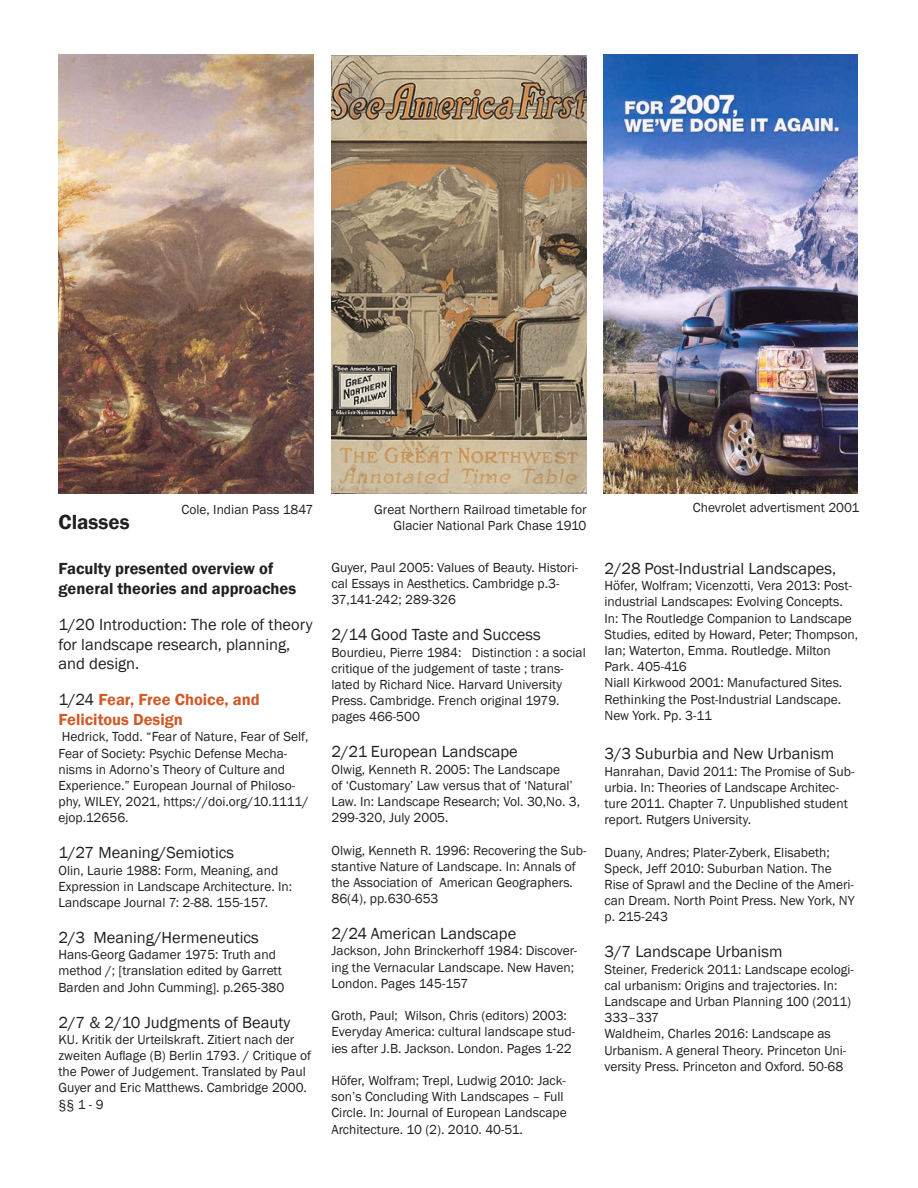
<style>
.page{position:relative;width:918px;height:1188px;background:#fff}
.page>*{position:absolute;margin:0;border:0;box-sizing:border-box;transform-origin:0 0}
.t1{font:600 21px "Franklin Gothic";color:#231f20}
.t2{font:16.5px/19.8px "Franklin Gothic";color:#231f20}
.t3{font:600 16.5px "Franklin Gothic";color:#231f20}
.t4{font:600 16.5px "Franklin Gothic";color:#d15928}
.t5{font:13.5px/16.2px "Franklin Gothic";color:#231f20}
.s1{font-weight:400;color:#231f20}
.s2{color:#cf5927}
</style>
<div class="page">
<img style="left:58px;top:54px;width:256px;height:440px">
<img style="left:332px;top:55px;width:254px;height:439px">
<img style="left:603px;top:54px;width:255px;height:440px">
<p class="t5" style="left:182px;top:501px;width:133px">Cole, Indian Pass 1847</p>
<p class="t5" style="left:374px;top:502px;width:214px">Great Northern Railroad timetable for</p>
<p class="t5" style="left:693px;top:500px;width:168px">Chevrolet advertisment 2001</p>
<p class="t5" style="left:394px;top:518px;width:194px">Glacier National Park Chase 1910</p>
<p class="t1" style="left:58px;top:509px;width:73px">Classes</p>
<p class="t3" style="left:58px;top:558px;width:216px">Faculty presented overview of</p>
<p class="t3" style="left:58px;top:578px;width:239px">general theories and approaches</p>
<p class="t2" style="left:58px;top:615px;width:256px">1/20 Introduction: The role of theory for landscape research, planning, and design.</p>
<p class="t4" style="left:58px;top:690px;width:203px"><span class="s1">1/24</span> <span class="s2">F</span>ear, Free Choice, and</p>
<p class="t4" style="left:58px;top:710px;width:126px">Felicitous Design</p>
<p class="t5" style="left:58px;top:729px;width:252px">Hedrick, Todd. “Fear of Nature, Fear of Self, Fear of Society: Psychic Defense Mecha&shy;nisms in Adorno’s Theory of Culture and Experience.” European Journal of Philoso&shy;phy, WILEY, 2021, https://doi.org/10.1111/ ejop.12656.</p>
<p class="t2" style="left:58px;top:843px;width:177px">1/27 Meaning/Semiotics</p>
<p class="t5" style="left:58px;top:862px;width:235px">Olin, Laurie 1988: Form, Meaning, and<br>Expression in Landscape Architecture. In:<br>Landscape Journal 7: 2-88. 155-157.</p>
<p class="t2" style="left:58px;top:928px;width:202px">2/3 Meaning/Hermeneutics</p>
<p class="t5" style="left:58px;top:947px;width:227px">Hans-Georg Gadamer 1975: Truth and method /; [translation edited by Garrett<br>Barden and John Cumming]. p.265-380</p>
<p class="t2" style="left:58px;top:1013px;width:233px">2/7 &amp; 2/10 Judgments of Beauty</p>
<p class="t5" style="left:58px;top:1032px;width:254px">KU. Kritik der Urteilskraft. Zitiert nach der zweiten Auflage (B) Berlin 1793. / Critique of the Power of Judgement. Translated by Paul Guyer and Eric Matthews. Cambridge 2000. §§ 1 - 9</p>
<p class="t5" style="left:331px;top:560px;width:248px">Guyer, Paul 2005: Values of Beauty. Histori&shy;cal Essays in Aesthetics. Cambridge p.3-<br>37,141-242; 289-326</p>
<p class="t2" style="left:332px;top:625px;width:211px">2/14 Good Taste and Success</p>
<p class="t5" style="left:332px;top:644px;width:256px">Bourdieu, Pierre 1984: Distinction : a social critique of the judgement of taste ; trans&shy;lated by Richard Nice. Harvard University Press. Cambridge. French original 1979. pages 466-500</p>
<p class="t2" style="left:332px;top:742px;width:188px">2/21 European Landscape</p>
<p class="t5" style="left:332px;top:761px;width:250px">Olwig, Kenneth R. 2005: The Landscape<br>of ‘Customary’ Law versus that of ‘Natural’ Law. In: Landscape Research; Vol. 30,No. 3, 299-320, July 2005.</p>
<p class="t5" style="left:332px;top:842px;width:257px">Olwig, Kenneth R. 1996: Recovering the Sub&shy;stantive Nature of Landscape. In: Annals of the Association of American Geographers.<br>86(4), pp.630-653</p>
<p class="t2" style="left:332px;top:924px;width:186px">2/24 American Landscape</p>
<p class="t5" style="left:332px;top:943px;width:247px">Jackson, John Brinckerhoff 1984: Discover&shy;ing the Vernacular Landscape. New Haven;<br>London. Pages 145-157</p>
<p class="t5" style="left:332px;top:1008px;width:245px">Groth, Paul; Wilson, Chris (editors) 2003:<br>Everyday America: cultural landscape stud&shy;ies after J.B. Jackson. London. Pages 1-22</p>
<p class="t5" style="left:332px;top:1073px;width:237px">Höfer, Wolfram; Trepl, Ludwig 2010: Jack&shy;son’s Concluding With Landscapes – Full Circle. In: Journal of European Landscape Architecture. 10 (2). 2010. 40-51.</p>
<p class="t2" style="left:604px;top:559px;width:233px">2/28 Post-Industrial Landscapes,</p>
<p class="t5" style="left:604px;top:578px;width:255px">Höfer, Wolfram; Vicenzotti, Vera 2013: Post&shy;industrial Landscapes: Evolving Concepts.<br>In: The Routledge Companion to Landscape Studies, edited by Howard, Peter; Thompson, Ian; Waterton, Emma. Routledge. Milton Park. 405-416</p>
<p class="t5" style="left:604px;top:675px;width:239px;text-align:justify">Niall Kirkwood 2001: Manufactured Sites.<br>Rethinking the Post-Industrial Landscape.<br>New York. Pp. 3-11</p>
<p class="t2" style="left:604px;top:744px;width:231px">3/3 Suburbia and New Urbanism</p>
<p class="t5" style="left:604px;top:763px;width:252px">Hanrahan, David 2011: The Promise of Sub&shy;urbia. In: Theories of Landscape Architec&shy;ture 2011. Chapter 7. Unpublished student report. Rutgers University.</p>
<p class="t5" style="left:604px;top:844px;width:252px">Duany, Andres; Plater-Zyberk, Elisabeth; Speck, Jeff 2010: Suburban Nation. The Rise of Sprawl and the Decline of the Ameri&shy;can Dream. North Point Press. New York, NY p. 215-243</p>
<p class="t2" style="left:604px;top:942px;width:179px">3/7 Landscape Urbanism</p>
<p class="t5" style="left:604px;top:961px;width:251px">Steiner, Frederick 2011: Landscape ecologi&shy;cal urbanism: Origins and trajectories. In:<br>Landscape and Urban Planning 100 (2011)<br>333–337</p>
<p class="t5" style="left:604px;top:1026px;width:243px">Waldheim, Charles 2016: Landscape as<br>Urbanism. A general Theory. Princeton Uni&shy;versity Press. Princeton and Oxford. 50-68</p>
</div>
